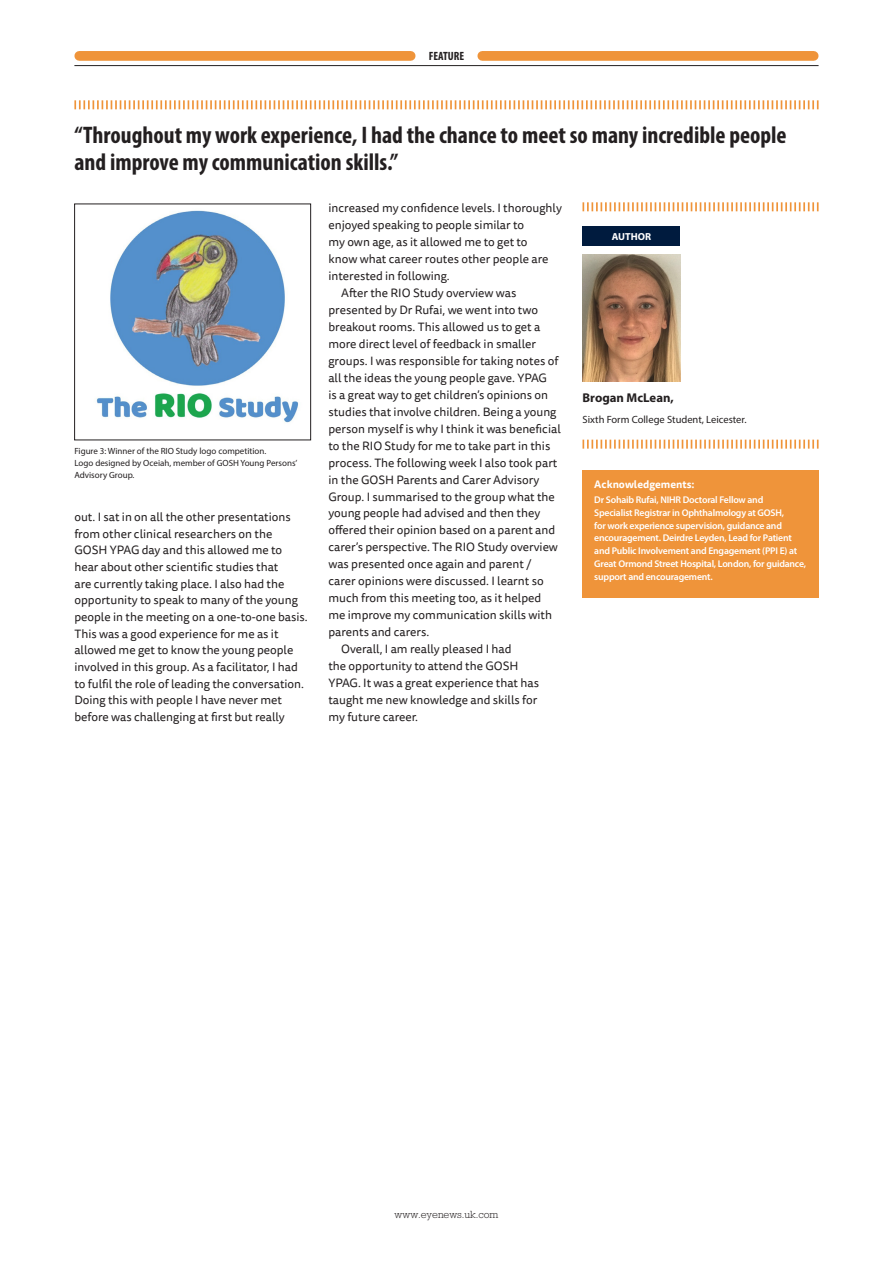
<style>
.page{position:relative;width:893px;height:1263px;background:#fff}
.page>*{position:absolute;margin:0;border:0;box-sizing:border-box;transform-origin:0 0}
.feature_Quote{font:700 condensed 24px/27px "Myriad Pro";color:#231f20}
.feature_Author_name{font:700 12.75px "Myriad Pro";color:#231f20}
.feature_Body_Indent{font:12px/17px "Tisa Sans Pro";color:#231f20}
.t1{font:700 condensed 12px "Myriad Pro";color:#231f20}
.feature_author_bioda{font:10.5px "Myriad Pro";color:#231f20}
.t2{font:300 10.5px "Rockwell";color:#231f20}
.feature_Ref_title{font:700 10.5px "Tisa Sans Pro";color:#fff}
.t3{font:700 10.2px "Myriad Pro";color:#fff}
.feature_Ref_body{font:600 9.75px/12.8px "Myriad Pro";letter-spacing:-.02em;color:#fff}
.feature_Caption{font:9px/12px "Myriad Pro";color:#231f20}
</style>
<div class="page">
<hr style="left:74px;top:65px;width:745px;height:1px;background:#231f20">
<div style="left:79px;top:51px;width:332px;height:10px;background:#ef943a"></div>
<div style="left:482px;top:51px;width:332px;height:10px;background:#ef943a"></div>
<img style="left:96px;top:210px;width:202px;height:213px">
<div style="left:74px;top:204px;width:237px;height:236px;border:1px solid #231f20"></div>
<img style="left:583px;top:254px;width:97px;height:128px">
<div style="left:583px;top:227px;width:97px;height:19px;background:#001b3e"></div>
<svg style="left:582px;top:202px;width:237px;height:9px"></svg>
<svg style="left:582px;top:440px;width:237px;height:9px"></svg>
<svg style="left:74px;top:100px;width:745px;height:9px"></svg>
<div style="left:582px;top:470px;width:237px;height:127px;background:#ef943a"></div>
<p class="t1" style="left:429px;top:49px;width:37px">FEATURE</p>
<p class="feature_Quote" style="left:74px;top:121px;width:714px">“Throughout my work experience, I had the chance to meet so many incredible people and improve my communication skills.”</p>
<p class="feature_Caption" style="left:74px;top:445px;width:224px">Figure 3: Winner of the RIO Study logo competition.<br>Logo designed by Oceiah, member of GOSH Young Persons’<br>Advisory Group.</p>
<p class="feature_Body_Indent" style="left:74px;top:509px;width:235px">out. I sat in on all the other presentations from other clinical researchers on the GOSH YPAG day and this allowed me to hear about other scientific studies that<br>are currently taking place. I also had the opportunity to speak to many of the young people in the meeting on a one-to-one basis.<br>This was a good experience for me as it allowed me get to know the young people involved in this group. As a facilitator, I had to fulfil the role of leading the conversation.<br>Doing this with people I have never met before was challenging at first but really</p>
<p class="feature_Body_Indent" style="left:328px;top:200px;width:235px">increased my confidence levels. I thoroughly enjoyed speaking to people similar to<br>my own age, as it allowed me to get to<br>know what career routes other people are interested in following.</p>
<p class="feature_Body_Indent" style="left:328px;top:285px;width:234px;text-indent:13px">After the RIO Study overview was presented by Dr Rufai, we went into two breakout rooms. This allowed us to get a more direct level of feedback in smaller groups. I was responsible for taking notes of all the ideas the young people gave. YPAG<br>is a great way to get children’s opinions on studies that involve children. Being a young person myself is why I think it was beneficial to the RIO Study for me to take part in this process. The following week I also took part in the GOSH Parents and Carer Advisory Group. I summarised to the group what the young people had advised and then they offered their opinion based on a parent and carer’s perspective. The RIO Study overview was presented once again and parent / carer opinions were discussed. I learnt so much from this meeting too, as it helped me improve my communication skills with parents and carers.</p>
<p class="feature_Body_Indent" style="left:328px;top:641px;width:212px;text-indent:13px">Overall, I am really pleased I had<br>the opportunity to attend the GOSH<br>YPAG. It was a great experience that has taught me new knowledge and skills for my future career.</p>
<p class="t3" style="left:612px;top:230px;width:41px">AUTHOR</p>
<p class="feature_Author_name" style="left:583px;top:389px;width:93px">Brogan McLean,</p>
<p class="feature_author_bioda" style="left:583px;top:413px;width:166px">Sixth Form College Student, Leicester.</p>
<p class="feature_Ref_title" style="left:594px;top:477px;width:102px">Acknowledgements:</p>
<p class="feature_Ref_body" style="left:594px;top:493px;width:213px">Dr Sohaib Rufai, NIHR Doctoral Fellow and<br>Specialist Registrar in Ophthalmology at GOSH,<br>for work experience supervision, guidance and encouragement. Deirdre Leyden, Lead for Patient and Public Involvement and Engagement (PPI E) at Great Ormond Street Hospital, London, for guidance, support and encouragement.</p>
<p class="t2" style="left:395px;top:1208px;width:105px">www.eyenews.uk.com</p>
</div>
